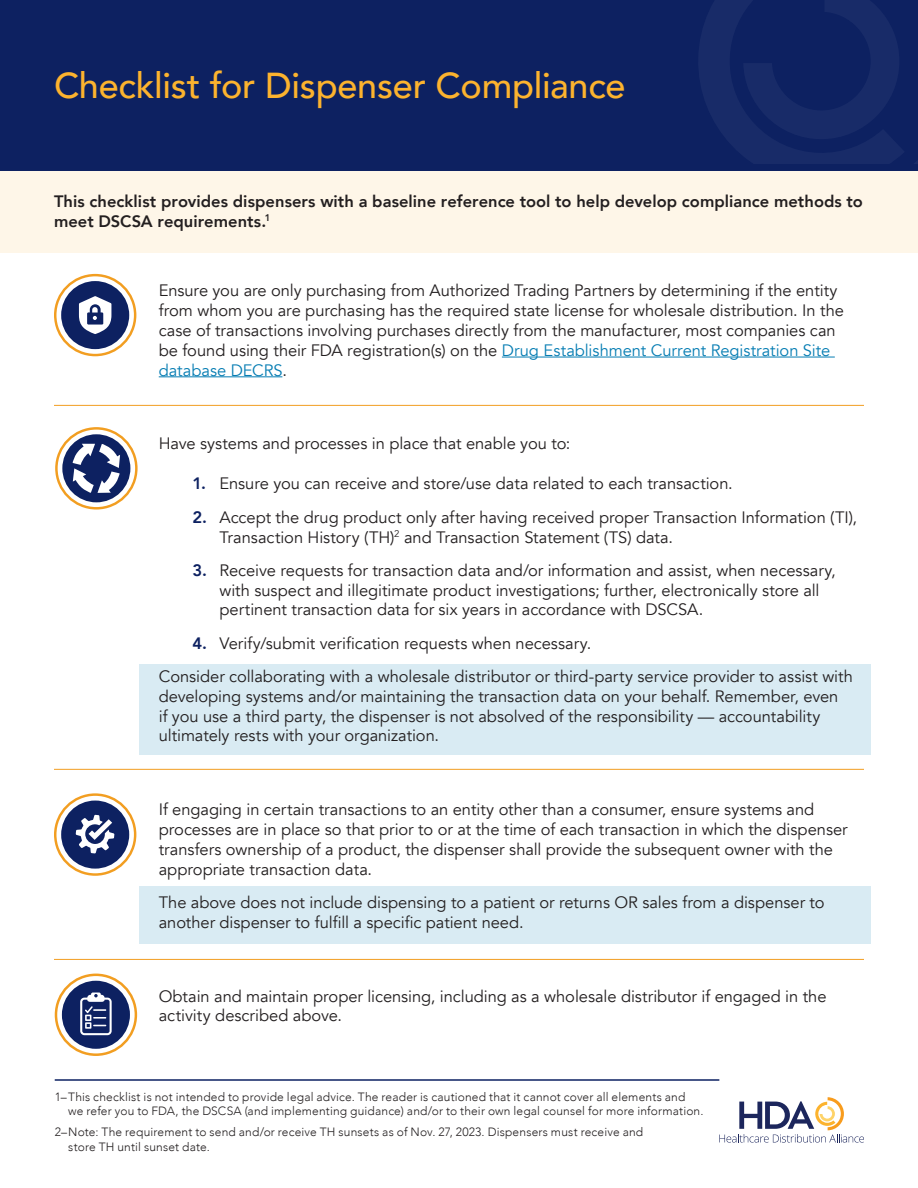
<style>
.page{position:relative;width:918px;height:1188px;background:#fff}
.page>*{position:absolute;margin:0;border:0;box-sizing:border-box;transform-origin:0 0}
.t1{font:500 36px "Avenir";letter-spacing:-.01em;color:#fcb32e}
.Body_-_Text{font:16.5px/19.8px "Avenir";letter-spacing:-.005em;color:#231f20}
.Body_-_Text-2{font:800 16.5px/19.8px "Avenir";letter-spacing:.005em;color:#231f20}
.Body_-_Text-3{font:300 12px/14.4px "Avenir";letter-spacing:.015em;color:#231f20}
.s1{color:#067db3}
.s2{font-weight:800;color:#0d2161}
</style>
<div class="page">
<div style="left:0;top:0;width:918px;height:164px;background:#0d2161"></div>
<svg style="left:699px;top:0;width:219px;height:164px"></svg>
<div style="left:0;top:164px;width:918px;height:7px;background:#0d2161"></div>
<svg style="left:719px;top:1097px;width:145px;height:46px"></svg>
<div style="left:139px;top:664px;width:732px;height:90px;background:#d9ebf3"></div>
<div style="left:139px;top:887px;width:732px;height:57px;background:#d9ebf3"></div>
<div style="left:0;top:171px;width:918px;height:81px;background:#fef6e8"></div>
<hr style="left:502px;top:357px;width:333px;height:1px;background:#067db3">
<hr style="left:159px;top:376px;width:123px;height:1px;background:#067db3">
<svg style="left:56px;top:428px;width:80px;height:80px"></svg>
<div style="left:55px;top:427px;width:83px;height:83px;border:2px solid #f29e21;border-radius:50%"></div>
<div style="left:62px;top:434px;width:68px;height:68px;background:#0d2161;border-radius:50%"></div>
<svg style="left:73px;top:444px;width:47px;height:49px"></svg>
<svg style="left:55px;top:795px;width:80px;height:80px"></svg>
<div style="left:54px;top:793px;width:82px;height:83px;border:2px solid #f29e21;border-radius:50%"></div>
<div style="left:61px;top:801px;width:68px;height:68px;background:#0d2161;border-radius:50%"></div>
<svg style="left:76px;top:815px;width:38px;height:38px"></svg>
<svg style="left:55px;top:275px;width:80px;height:80px"></svg>
<div style="left:54px;top:274px;width:82px;height:82px;border:2px solid #f29e21;border-radius:50%"></div>
<div style="left:61px;top:281px;width:68px;height:68px;background:#0d2161;border-radius:50%"></div>
<svg style="left:79px;top:296px;width:32px;height:38px"></svg>
<hr style="left:54px;top:405px;width:810px;height:1px;background:#f29e21">
<hr style="left:54px;top:769px;width:810px;height:1px;background:#f29e21">
<hr style="left:54px;top:959px;width:810px;height:1px;background:#f29e21">
<svg style="left:56px;top:975px;width:80px;height:80px"></svg>
<div style="left:55px;top:974px;width:82px;height:82px;border:3px solid #f29e21;border-radius:50%"></div>
<div style="left:62px;top:981px;width:68px;height:68px;background:#0d2161;border-radius:50%"></div>
<svg style="left:80px;top:993px;width:32px;height:42px"></svg>
<hr style="left:55px;top:1079px;width:664px;height:2px;background:#0d2161">
<p class="t1" style="left:54px;top:54px;width:573px">Checklist for Dispenser Compliance</p>
<p class="Body_-_Text-2" style="left:54px;top:191px;width:811px">This checklist provides dispensers with a baseline reference tool to help develop compliance methods to meet DSCSA requirements.<sup>1</sup></p>
<p class="Body_-_Text" style="left:159px;top:281px;width:687px">Ensure you are only purchasing from Authorized Trading Partners by determining if the entity from whom you are purchasing has the required state license for wholesale distribution. In the case of transactions involving purchases directly from the manufacturer, most companies can be found using their FDA registration(s) on the <span class="s1">Drug Establishment Current Registration Site database DECRS</span>.</p>
<p class="Body_-_Text" style="left:159px;top:434px;width:413px">Have systems and processes in place that enable you to:</p>
<p class="Body_-_Text" style="left:193px;top:474px;width:542px"><span class="s2">1.</span> Ensure you can receive and store/use data related to each transaction.</p>
<p class="Body_-_Text" style="left:220px;top:507px;width:639px;text-indent:-27px"><span class="s2">2.</span> Accept the drug product only after having received proper Transaction Information (TI),<br>Transaction History (TH)<sup>2</sup> and Transaction Statement (TS) data.</p>
<p class="Body_-_Text" style="left:220px;top:561px;width:618px;text-indent:-27px"><span class="s2">3.</span> Receive requests for transaction data and/or information and assist, when necessary, with suspect and illegitimate product investigations; further, electronically store all pertinent transaction data for six years in accordance with DSCSA.</p>
<p class="Body_-_Text" style="left:193px;top:633px;width:401px"><span class="s2">4.</span> Verify/submit verification requests when necessary.</p>
<p class="Body_-_Text" style="left:159px;top:667px;width:696px">Consider collaborating with a wholesale distributor or third-party service provider to assist with developing systems and/or maintaining the transaction data on your behalf. Remember, even<br>if you use a third party, the dispenser is not absolved of the responsibility — accountability ultimately rests with your organization.</p>
<p class="Body_-_Text" style="left:159px;top:800px;width:690px">If engaging in certain transactions to an entity other than a consumer, ensure systems and processes are in place so that prior to or at the time of each transaction in which the dispenser transfers ownership of a product, the dispenser shall provide the subsequent owner with the appropriate transaction data.</p>
<p class="Body_-_Text" style="left:159px;top:893px;width:667px">The above does not include dispensing to a patient or returns OR sales from a dispenser to another dispenser to fulfill a specific patient need.</p>
<p class="Body_-_Text" style="left:159px;top:986px;width:669px">Obtain and maintain proper licensing, including as a wholesale distributor if engaged in the activity described above.</p>
<p class="Body_-_Text-3" style="left:68px;top:1090px;width:637px;text-indent:-14px">1–This checklist is not intended to provide legal advice. The reader is cautioned that it cannot cover all elements and we refer you to FDA, the DSCSA (and implementing guidance) and/or to their own legal counsel for more information.</p>
<p class="Body_-_Text-3" style="left:68px;top:1125px;width:577px;text-indent:-14px">2–Note: The requirement to send and/or receive TH sunsets as of Nov. 27, 2023. Dispensers must receive and store TH until sunset date.</p>
</div>
